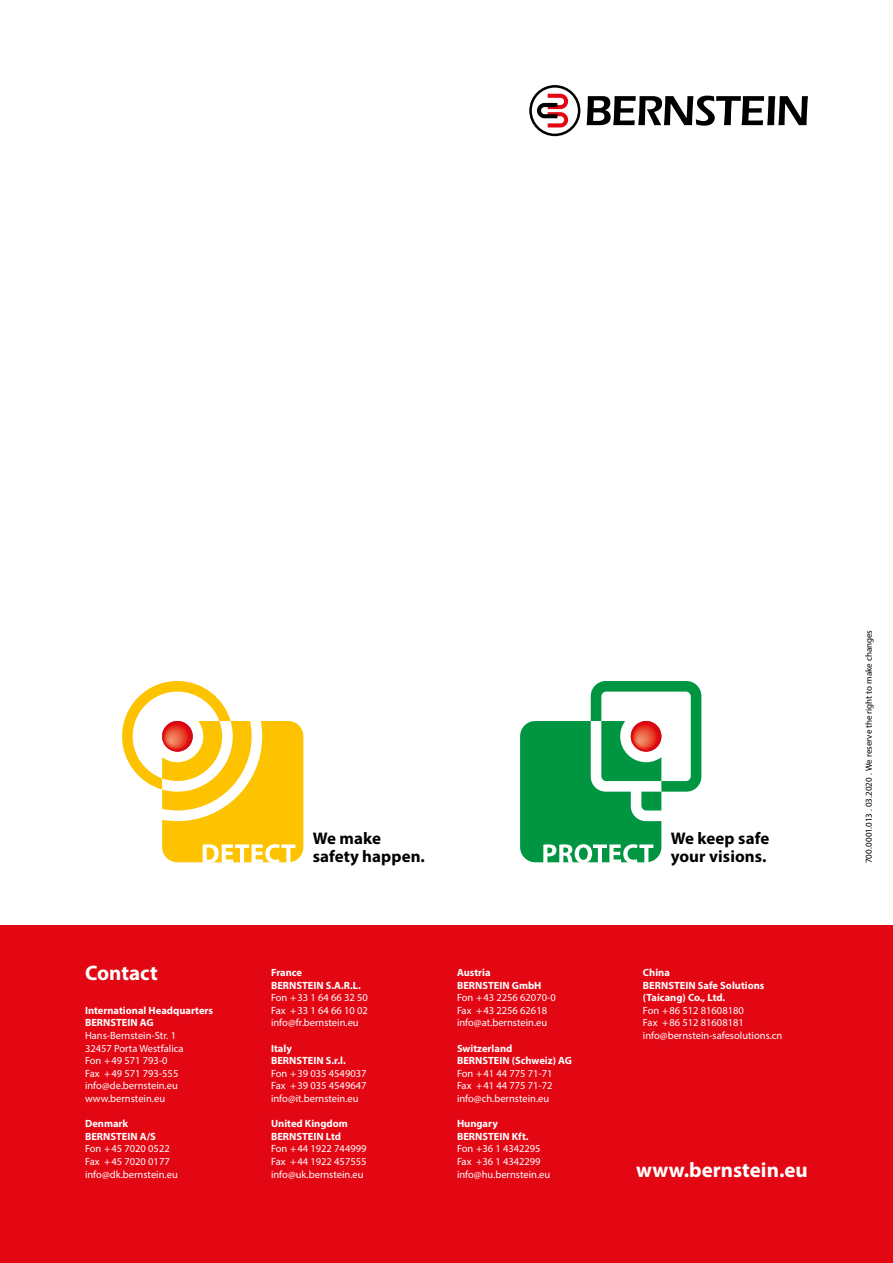
<style>
.page{position:relative;width:893px;height:1263px;background:#fff}
.page>*{position:absolute;margin:0;border:0;box-sizing:border-box;transform-origin:0 0}
.t1{font:700 21px "Myriad Pro";color:#fff}
.t2{font:700 16.8px/18px "Myriad Pro";letter-spacing:.005em;color:#000}
.t3{font:10.5px/12.6px "Myriad Pro";color:#fff}
.t4{font:700 10.5px/12.6px "Myriad Pro";color:#fff}
.t5{font:9px "Myriad Pro";color:#000}
</style>
<div class="page">
<div style="left:0;top:925px;width:893px;height:338px;background:#e30613"></div>
<svg style="left:122px;top:681px;width:181px;height:182px"></svg>
<img style="left:162px;top:721px;width:31px;height:31px;border-radius:15px">
<svg style="left:520px;top:681px;width:181px;height:182px"></svg>
<img style="left:631px;top:721px;width:30px;height:31px;border-radius:15px">
<svg style="left:587px;top:96px;width:221px;height:30px"></svg>
<svg style="left:529px;top:85px;width:51px;height:51px"></svg>
<h1 class="t1" style="left:85px;top:959px;width:74px">Contact</h1>
<p class="t4" style="left:85px;top:1003px;width:130px">International Headquarters<br>BERNSTEIN AG</p>
<p class="t3" style="left:85px;top:1029px;width:100px">Hans-Bernstein-Str. 1<br>32457 Porta Westfalica<br>Fon +49 571 793-0<br>Fax +49 571 793-555 info@de.bernstein.eu www.bernstein.eu</p>
<p class="t4" style="left:85px;top:1117px;width:72px">Denmark<br>BERNSTEIN A/S</p>
<p class="t3" style="left:85px;top:1142px;width:94px">Fon +45 7020 0522<br>Fax +45 7020 0177 info@dk.bernstein.eu</p>
<h2 class="t2" style="left:313px;top:829px;width:114px">We make safety happen.</h2>
<h2 class="t2" style="left:671px;top:829px;width:100px">We keep safe your visions.</h2>
<p class="t4" style="left:271px;top:966px;width:91px">France<br>BERNSTEIN S.A.R.L.</p>
<p class="t3" style="left:271px;top:991px;width:98px;text-align:justify">Fon +33 1 64 66 32 50<br>Fax +33 1 64 66 10 02 info@fr.bernstein.eu</p>
<p class="t4" style="left:271px;top:1041px;width:76px">Italy<br>BERNSTEIN S.r.l.</p>
<p class="t3" style="left:271px;top:1067px;width:97px;text-align:justify">Fon +39 035 4549037<br>Fax +39 035 4549647 info@it.bernstein.eu</p>
<p class="t4" style="left:271px;top:1117px;width:78px">United Kingdom<br>BERNSTEIN Ltd</p>
<p class="t3" style="left:271px;top:1142px;width:97px;text-align:justify">Fon +44 1922 744999<br>Fax +44 1922 457555 info@uk.bernstein.eu</p>
<p class="t4" style="left:457px;top:966px;width:86px">Austria<br>BERNSTEIN GmbH</p>
<p class="t3" style="left:457px;top:991px;width:100px">Fon +43 2256 62070-0<br>Fax +43 2256 62618 info@at.bernstein.eu</p>
<p class="t4" style="left:457px;top:1041px;width:116px">Switzerland<br>BERNSTEIN (Schweiz) AG</p>
<p class="t3" style="left:457px;top:1067px;width:97px;text-align:justify">Fon +41 44 775 71-71<br>Fax +41 44 775 71-72 info@ch.bernstein.eu</p>
<p class="t4" style="left:457px;top:1117px;width:73px">Hungary<br>BERNSTEIN Kft.</p>
<p class="t3" style="left:457px;top:1142px;width:95px">Fon +36 1 4342295<br>Fax +36 1 4342299 info@hu.bernstein.eu</p>
<p class="t4" style="left:643px;top:966px;width:123px">China<br>BERNSTEIN Safe Solutions (Taicang) Co., Ltd.</p>
<p class="t3" style="left:643px;top:1004px;width:141px">Fon +86 512 81608180<br>Fax +86 512 81608181 info@bernstein-safesolutions.cn</p>
<h1 class="t1" style="left:636px;top:1156px;width:173px">www.bernstein.eu</h1>
<p class="t5" style="left:863px;top:863px;width:235px;rotate:-90deg">700.0001.013 . 03.2020 . We reserve the right to make changes</p>
</div>
